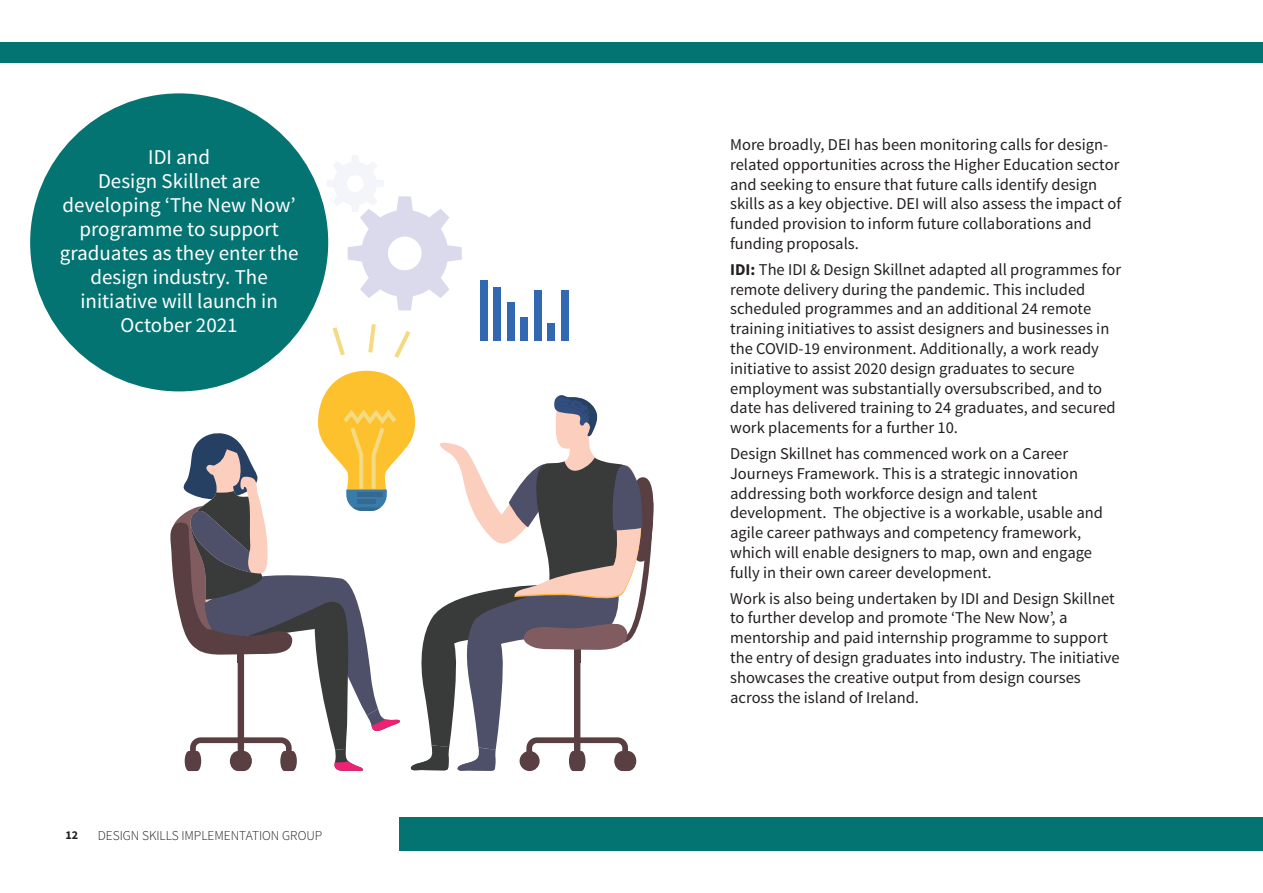
<style>
.page{position:relative;width:1263px;height:893px;background:#fff}
.page>*{position:absolute;margin:0;border:0;box-sizing:border-box;transform-origin:0 0}
.t1{font:21px/24px "Source Sans Pro";color:#fff;text-align:center}
.t2{font:16.5px/19.8px "Source Sans Pro";color:#231f20}
.t3{font:300 13.5px "Source Sans Pro";color:#231f20}
.t4{font:700 12px "Source Sans Pro";color:#231f20}
.s1{font-weight:700}
</style>
<div class="page">
<div style="left:561px;top:291px;width:7px;height:50px;background:#3268b2"></div>
<div style="left:547px;top:323px;width:8px;height:18px;background:#3268b2"></div>
<div style="left:534px;top:291px;width:7px;height:50px;background:#3268b2"></div>
<div style="left:520px;top:318px;width:8px;height:23px;background:#3268b2"></div>
<div style="left:507px;top:302px;width:7px;height:39px;background:#3268b2"></div>
<div style="left:493px;top:288px;width:8px;height:53px;background:#3268b2"></div>
<div style="left:480px;top:280px;width:7px;height:61px;background:#3268b2"></div>
<svg style="left:394px;top:331px;width:17px;height:27px"></svg>
<svg style="left:368px;top:324px;width:8px;height:29px"></svg>
<svg style="left:332px;top:327px;width:13px;height:29px"></svg>
<svg style="left:170px;top:371px;width:484px;height:401px"></svg>
<svg style="left:327px;top:155px;width:135px;height:155px"></svg>
<div style="left:328px;top:817px;width:935px;height:33px;background:#047473"></div>
<div style="left:54px;top:816px;width:344px;height:40px;background:#fff"></div>
<div style="left:0;top:43px;width:1263px;height:20px;background:#047473"></div>
<div style="left:30px;top:93px;width:298px;height:298px;background:#047473;border-radius:50%"></div>
<p class="t1" style="left:148px;top:147px;width:63px">IDI and</p>
<p class="t1" style="left:60px;top:171px;width:240px">Design Skillnet are developing ‘The New Now’ programme to support graduates as they enter the design industry. The initiative will launch in<br>October 2021</p>
<p class="t4" style="left:66px;top:830px;width:14px">12</p>
<p class="t3" style="left:98px;top:828px;width:226px">DESIGN SKILLS IMPLEMENTATION GROUP</p>
<p class="t2" style="left:730px;top:136px;width:393px">More broadly, DEI has been monitoring calls for design&shy;related opportunities across the Higher Education sector and seeking to ensure that future calls identify design skills as a key objective. DEI will also assess the impact of funded provision to inform future collaborations and funding proposals.</p>
<p class="t2" style="left:730px;top:261px;width:392px"><span class="s1">IDI:</span> The IDI &amp; Design Skillnet adapted all programmes for remote delivery during the pandemic. This included scheduled programmes and an additional 24 remote training initiatives to assist designers and businesses in the COVID-19 environment. Additionally, a work ready initiative to assist 2020 design graduates to secure employment was substantially oversubscribed, and to date has delivered training to 24 graduates, and secured work placements for a further 10.</p>
<p class="t2" style="left:730px;top:445px;width:374px">Design Skillnet has commenced work on a Career Journeys Framework. This is a strategic innovation addressing both workforce design and talent development. The objective is a workable, usable and agile career pathways and competency framework, which will enable designers to map, own and engage fully in their own career development.</p>
<p class="t2" style="left:730px;top:590px;width:391px">Work is also being undertaken by IDI and Design Skillnet to further develop and promote ‘The New Now’, a mentorship and paid internship programme to support the entry of design graduates into industry. The initiative showcases the creative output from design courses across the island of Ireland.</p>
</div>
